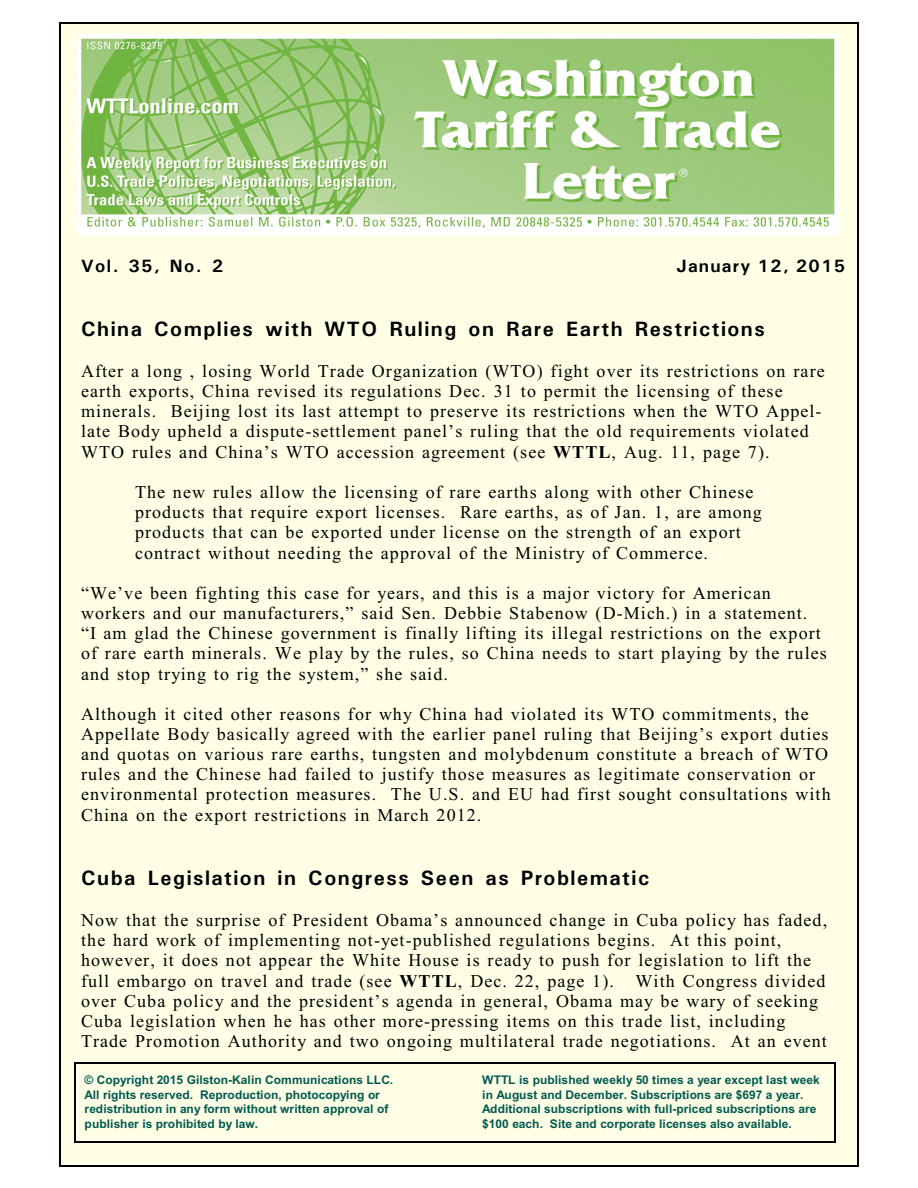
<style>
.page{position:relative;width:918px;height:1188px;background:#fff}
.page>*{position:absolute;margin:0;border:0;box-sizing:border-box;transform-origin:0 0}
.t1{font:700 21px "Univers";letter-spacing:.075em;color:#000}
.t2{font:18px/20.1px "Times New Roman";letter-spacing:.06em;color:#000}
.t3{font:700 18px "Univers";letter-spacing:.075em;color:#000}
.t4{font:700 12px/14.4px "Arial";letter-spacing:.01em;color:#00594f}
.s1{font-weight:700}
</style>
<div class="page">
<div style="left:59px;top:23px;width:800px;height:1143px;background:#ffffe6"></div>
<hr style="left:59px;top:23px;width:1px;height:1143px;background:#000">
<hr style="left:857px;top:23px;width:2px;height:1143px;background:#000">
<hr style="left:59px;top:23px;width:799px;height:1px;background:#000">
<hr style="left:59px;top:1165px;width:799px;height:1px;background:#000">
<img style="left:78px;top:35px;width:761px;height:199px">
<hr style="left:74px;top:1062px;width:1px;height:81px;background:#000">
<hr style="left:835px;top:1062px;width:1px;height:81px;background:#000">
<hr style="left:74px;top:1062px;width:762px;height:2px;background:#000">
<hr style="left:74px;top:1142px;width:762px;height:1px;background:#000">
<p class="t3" style="left:81px;top:259px;width:144px">Vol. 35, No. 2</p>
<p class="t3" style="left:677px;top:259px;width:169px">January 12, 2015</p>
<p class="t1" style="left:81px;top:321px;width:685px">China Complies with WTO Ruling on Rare Earth Restrictions</p>
<p class="t2" style="left:81px;top:362px;width:745px">After a long , losing World Trade Organization (WTO) fight over its restrictions on rare earth exports, China revised its regulations Dec. 31 to permit the licensing of these minerals. Beijing lost its last attempt to preserve its restrictions when the WTO Appel&shy;late Body upheld a dispute-settlement panel’s ruling that the old requirements violated WTO rules and China’s WTO accession agreement (see <span class="s1">WTTL</span>, Aug. 11, page 7).</p>
<p class="t2" style="left:135px;top:484px;width:628px">The new rules allow the licensing of rare earths along with other Chinese products that require export licenses. Rare earths, as of Jan. 1, are among products that can be exported under license on the strength of an export contract without needing the approval of the Ministry of Commerce.</p>
<p class="t2" style="left:81px;top:585px;width:747px">“We’ve been fighting this case for years, and this is a major victory for American workers and our manufacturers,” said Sen. Debbie Stabenow (D-Mich.) in a statement. “I am glad the Chinese government is finally lifting its illegal restrictions on the export of rare earth minerals. We play by the rules, so China needs to start playing by the rules and stop trying to rig the system,” she said.</p>
<p class="t2" style="left:81px;top:705px;width:751px">Although it cited other reasons for why China had violated its WTO commitments, the Appellate Body basically agreed with the earlier panel ruling that Beijing’s export duties and quotas on various rare earths, tungsten and molybdenum constitute a breach of WTO rules and the Chinese had failed to justify those measures as legitimate conservation or environmental protection measures. The U.S. and EU had first sought consultations with China on the export restrictions in March 2012.</p>
<p class="t1" style="left:81px;top:870px;width:570px">Cuba Legislation in Congress Seen as Problematic</p>
<p class="t2" style="left:81px;top:911px;width:748px">Now that the surprise of President Obama’s announced change in Cuba policy has faded, the hard work of implementing not-yet-published regulations begins. At this point, however, it does not appear the White House is ready to push for legislation to lift the full embargo on travel and trade (see <span class="s1">WTTL</span>, Dec. 22, page 1). With Congress divided over Cuba policy and the president’s agenda in general, Obama may be wary of seeking Cuba legislation when he has other more-pressing items on this trade list, including Trade Promotion Authority and two ongoing multilateral trade negotiations. At an event</p>
<p class="t4" style="left:85px;top:1074px;width:310px">© Copyright 2015 Gilston-Kalin Communications LLC.<br>All rights reserved. Reproduction, photocopying or redistribution in any form without written approval of publisher is prohibited by law.</p>
<p class="t4" style="left:482px;top:1074px;width:339px">WTTL is published weekly 50 times a year except last week in August and December. Subscriptions are $697 a year.<br>Additional subscriptions with full-priced subscriptions are $100 each. Site and corporate licenses also available.</p>
</div>
